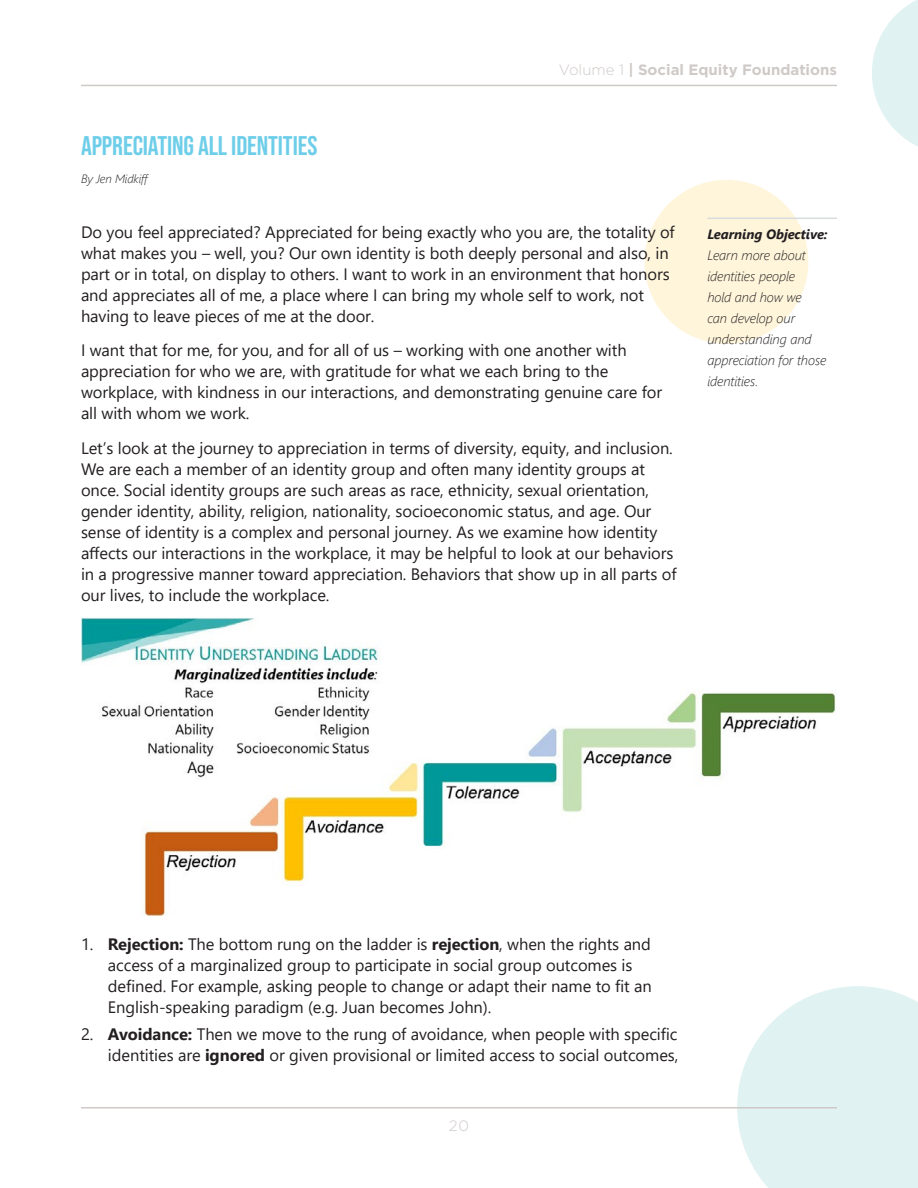
<style>
.page{position:relative;width:918px;height:1188px;background:#fff}
.page>*{position:absolute;margin:0;border:0;box-sizing:border-box;transform-origin:0 0}
.t1{font:27px "Bebas Neue";letter-spacing:-.005em;color:#6ecee9}
.t2{font:16.5px/21px "Segoe UI";letter-spacing:-.005em;color:#231f20}
.t3{font:700 15px "Gotham";color:#cfcac8}
.t4{font:300 15px "Gotham";color:#cfcac8}
.t5{font:italic 300 13.5px/21px "Segoe UI";letter-spacing:-.005em;color:#231f20}
.t6{font:italic 700 13.5px "Segoe UI";letter-spacing:-.005em;color:#231f20}
.t7{font:italic 300 12px "Segoe UI";letter-spacing:-.005em;color:#231f20}
.s1{font-weight:300}
.s2{font-weight:700}
</style>
<div class="page">
<svg style="left:737px;top:986px;width:181px;height:202px;background:#e3f3f3"></svg>
<svg style="left:872px;top:0;width:46px;height:147px"></svg>
<div style="left:644px;top:180px;width:164px;height:164px;background:#fff5db;border-radius:50%"></div>
<hr style="left:81px;top:85px;width:756px;height:1px;background:#cfcac8">
<hr style="left:81px;top:1107px;width:756px;height:1px;background:#cfcac8">
<img style="left:81px;top:618px;width:755px;height:297px">
<hr style="left:707px;top:218px;width:130px;height:1px;background:#d8dcdd">
<p class="t3" style="left:559px;top:59px;width:280px"><span class="s1">Volume 1</span> | Social Equity Foundations</p>
<h1 class="t1" style="left:81px;top:131px;width:238px">APPRECIATING ALL IDENTITIES</h1>
<p class="t7" style="left:81px;top:167px;width:70px">By Jen Midkiff</p>
<p class="t2" style="left:81px;top:220px;width:595px">Do you feel appreciated? Appreciated for being exactly who you are, the totality of what makes you – well, you? Our own identity is both deeply personal and also, in part or in total, on display to others. I want to work in an environment that honors and appreciates all of me, a place where I can bring my whole self to work, not having to leave pieces of me at the door.</p>
<p class="t2" style="left:81px;top:338px;width:583px">I want that for me, for you, and for all of us – working with one another with appreciation for who we are, with gratitude for what we each bring to the workplace, with kindness in our interactions, and demonstrating genuine care for all with whom we work.</p>
<p class="t2" style="left:81px;top:436px;width:597px">Let’s look at the journey to appreciation in terms of diversity, equity, and inclusion.<br>We are each a member of an identity group and often many identity groups at once. Social identity groups are such areas as race, ethnicity, sexual orientation, gender identity, ability, religion, nationality, socioeconomic status, and age. Our sense of identity is a complex and personal journey. As we examine how identity affects our interactions in the workplace, it may be helpful to look at our behaviors in a progressive manner toward appreciation. Behaviors that show up in all parts of our lives, to include the workplace.</p>
<p class="t6" style="left:707px;top:222px;width:122px">Learning Objective:</p>
<p class="t5" style="left:707px;top:243px;width:121px">Learn more about identities people<br>hold and how we<br>can develop our understanding and appreciation for those identities.</p>
<p class="t2" style="left:108px;top:932px;width:545px;text-indent:-27px">1. <span class="s2">Rejection:</span> The bottom rung on the ladder is <span class="s2">rejection</span>, when the rights and access of a marginalized group to participate in social group outcomes is defined. For example, asking people to change or adapt their name to fit an English-speaking paradigm (e.g. Juan becomes John).</p>
<p class="t2" style="left:81px;top:1022px;width:599px;text-align:right">2. <span class="s2">Avoidance:</span> Then we move to the rung of avoidance, when people with specific identities are <span class="s2">ignored</span> or given provisional or limited access to social outcomes,</p>
<p class="t4" style="left:449px;top:1116px;width:22px">20</p>
</div>
